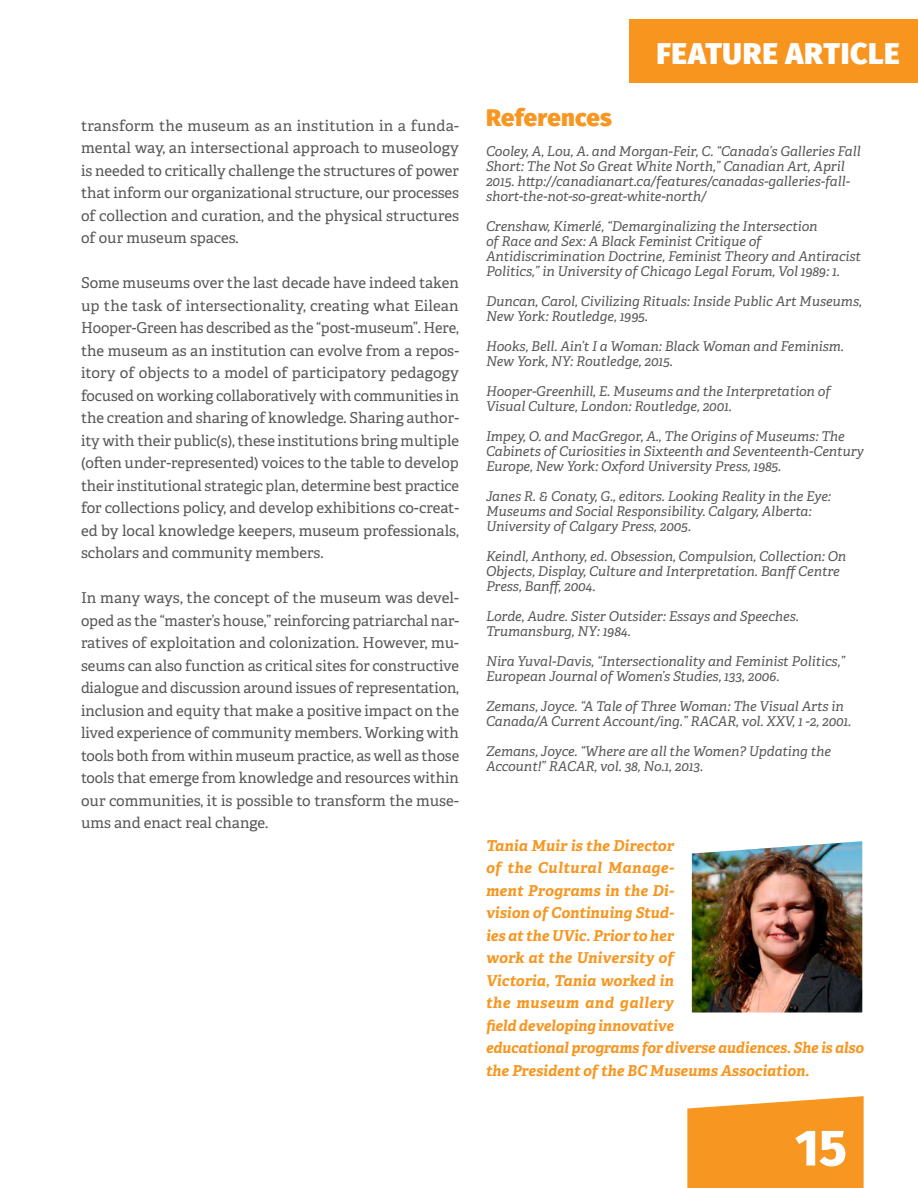
<style>
.page{position:relative;width:918px;height:1188px;background:#fff}
.page>*{position:absolute;margin:0;border:0;box-sizing:border-box;transform-origin:0 0}
.t1{font:800 51px "Fira Sans";color:#fff}
.t2{font:800 30px "Fira Sans";letter-spacing:.02em;color:#fff}
.t3{font:800 24px "Fira Sans";letter-spacing:.01em;color:#f79620}
.t4{font:15px/22.5px "Adelle";color:#585858;text-align:justify}
.t5{font:italic 700 15px/22.5px "Adelle";color:#f79620}
.t6{font:italic 13.5px/15px "Adelle";color:#585858}
</style>
<div class="page">
<div style="left:630px;top:19px;width:288px;height:63px;background:#f8951f"></div>
<svg style="left:687px;top:1096px;width:177px;height:92px;background:#f79d30"></svg>
<img style="left:691px;top:841px;width:172px;height:172px">
<p class="t4" style="left:81px;top:113px;width:380px">transform the museum as an institution in a funda&shy;mental way, an intersectional approach to museology is needed to critically challenge the structures of power that inform our organizational structure, our processes of collection and curation, and the physical structures of our museum spaces.</p>
<p class="t4" style="left:81px;top:271px;width:380px">Some museums over the last decade have indeed taken up the task of intersectionality, creating what Eilean Hooper-Green has described as the “post-museum”. Here, the museum as an institution can evolve from a repos&shy;itory of objects to a model of participatory pedagogy focused on working collaboratively with communities in the creation and sharing of knowledge. Sharing author&shy;ity with their public(s), these institutions bring multiple (often under-represented) voices to the table to develop their institutional strategic plan, determine best practice for collections policy, and develop exhibitions co-creat&shy;ed by local knowledge keepers, museum professionals, scholars and community members.</p>
<p class="t4" style="left:81px;top:586px;width:380px">In many ways, the concept of the museum was devel&shy;oped as the “master’s house,” reinforcing patriarchal nar&shy;ratives of exploitation and colonization. However, mu&shy;seums can also function as critical sites for constructive dialogue and discussion around issues of representation, inclusion and equity that make a positive impact on the lived experience of community members. Working with tools both from within museum practice, as well as those tools that emerge from knowledge and resources within our communities, it is possible to transform the muse&shy;ums and enact real change.</p>
<h2 class="t2" style="left:656px;top:32px;width:245px">FEATURE ARTICLE</h2>
<h3 class="t3" style="left:486px;top:101px;width:127px">References</h3>
<p class="t6" style="left:486px;top:143px;width:376px">Cooley, A, Lou, A. and Morgan-Feir, C. “Canada’s Galleries Fall Short: The Not So Great White North,” Canadian Art, April 2015. http://canadianart.ca/features/canadas-galleries-fall&shy;short-the-not-so-great-white-north/</p>
<p class="t6" style="left:486px;top:218px;width:377px">Crenshaw, Kimerlé, “Demarginalizing the Intersection<br>of Race and Sex: A Black Feminist Critique of Antidiscrimination Doctrine, Feminist Theory and Antiracist Politics,” in University of Chicago Legal Forum, Vol 1989: 1.</p>
<p class="t6" style="left:486px;top:293px;width:377px">Duncan, Carol, Civilizing Rituals: Inside Public Art Museums,<br>New York: Routledge, 1995.</p>
<p class="t6" style="left:486px;top:338px;width:360px">Hooks, Bell. Ain’t I a Woman: Black Woman and Feminism.<br>New York, NY: Routledge, 2015.</p>
<p class="t6" style="left:486px;top:383px;width:346px">Hooper-Greenhill, E. Museums and the Interpretation of<br>Visual Culture, London: Routledge, 2001.</p>
<p class="t6" style="left:486px;top:428px;width:379px">Impey, O. and MacGregor, A., The Origins of Museums: The<br>Cabinets of Curiosities in Sixteenth and Seventeenth-Century<br>Europe, New York: Oxford University Press, 1985.</p>
<p class="t6" style="left:486px;top:488px;width:347px">Janes R. &amp; Conaty, G., editors. Looking Reality in the Eye:<br>Museums and Social Responsibility. Calgary, Alberta:<br>University of Calgary Press, 2005.</p>
<p class="t6" style="left:486px;top:548px;width:362px">Keindl, Anthony, ed. Obsession, Compulsion, Collection: On<br>Objects, Display, Culture and Interpretation. Banff Centre<br>Press, Banff, 2004.</p>
<p class="t6" style="left:486px;top:608px;width:314px">Lorde, Audre. Sister Outsider: Essays and Speeches.<br>Trumansburg, NY: 1984.</p>
<p class="t6" style="left:486px;top:653px;width:361px">Nira Yuval-Davis, “Intersectionality and Feminist Politics,”<br>European Journal of Women’s Studies, 133, 2006.</p>
<p class="t6" style="left:486px;top:698px;width:367px">Zemans, Joyce. “A Tale of Three Woman: The Visual Arts in<br>Canada/A Current Account/ing.” RACAR, vol. XXV, 1 -2, 2001.</p>
<p class="t6" style="left:486px;top:743px;width:347px">Zemans, Joyce. “Where are all the Women? Updating the<br>Account!” RACAR, vol. 38, No.1, 2013.</p>
<p class="t5" style="left:486px;top:833px;width:379px">Tania Muir is the Director<br>of the Cultural Manage-<br>ment Programs in the Di-<br>vision of Continuing Stud-<br>ies at the UVic. Prior to her<br>work at the University of<br>Victoria, Tania worked in<br>the museum and gallery<br>field developing innovative<br>educational programs for diverse audiences. She is also the President of the BC Museums Association.</p>
<h1 class="t1" style="left:795px;top:1103px;width:53px">15</h1>
</div>
